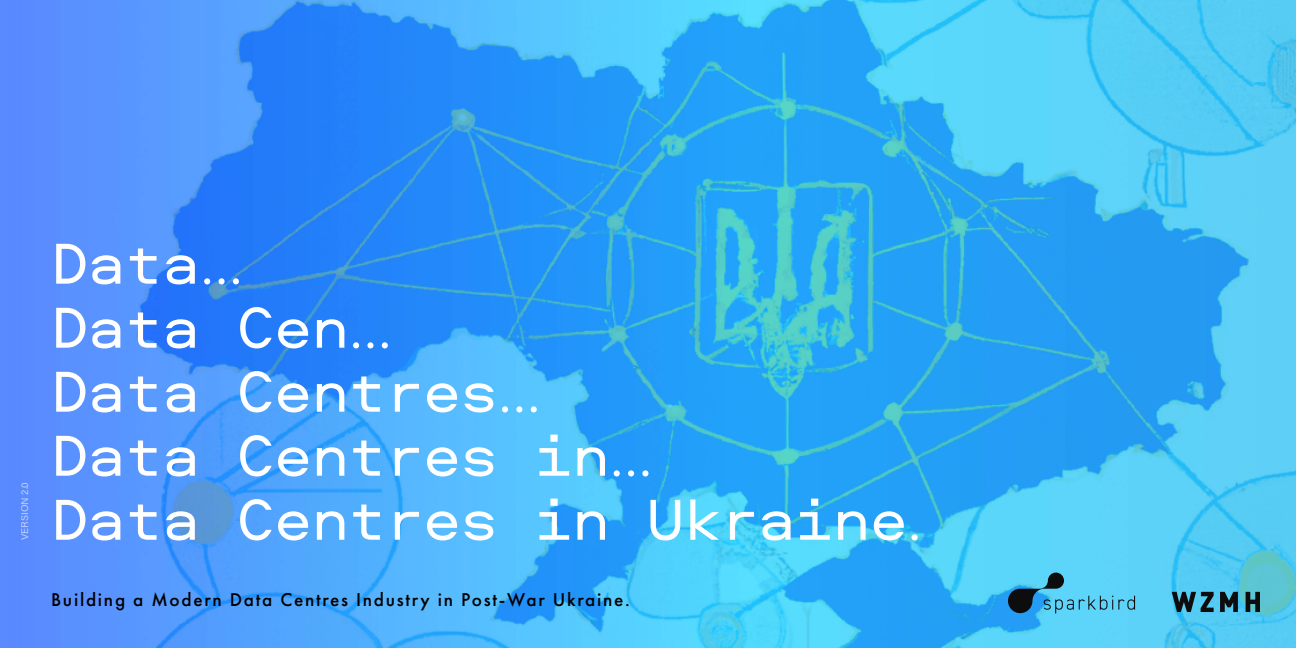
<style>
.page{position:relative;width:1296px;height:648px;background:#fff}
.page>*{position:absolute;margin:0;border:0;box-sizing:border-box;transform-origin:0 0}
.t1{font:60.1px/64px "Aeroport Mono";color:#fff}
.t2{font:500 19.3px "Futura PT";letter-spacing:.09em;color:#000}
.t3{font:10px "Acumin Variable Concept";color:#fff}
.s1{font-family:"All Round Gothic"}
</style>
<div class="page">
<img style="left:0;top:0;width:1296px;height:648px">
<svg style="left:1172px;top:592px;width:88px;height:20px"></svg>
<svg style="left:1008px;top:573px;width:127px;height:40px"></svg>
<p class="t3" style="left:18px;top:540px;width:60px;rotate:-90deg">VERSION 2.0</p>
<p class="t1" style="left:51px;top:228px;width:603px">Data<span class="s1">...<br></span>Data Cen<span class="s1">...<br></span>Data Centres<span class="s1">...<br></span>Data Centres in<span class="s1">...</span></p>
<p class="t1" style="left:51px;top:485px;width:872px">Data Centres in Ukraine<span class="s1">.</span></p>
<p class="t2" style="left:51px;top:588px;width:580px">Building a Modern Data Centres Industry in Post-War Ukraine.</p>
</div>
